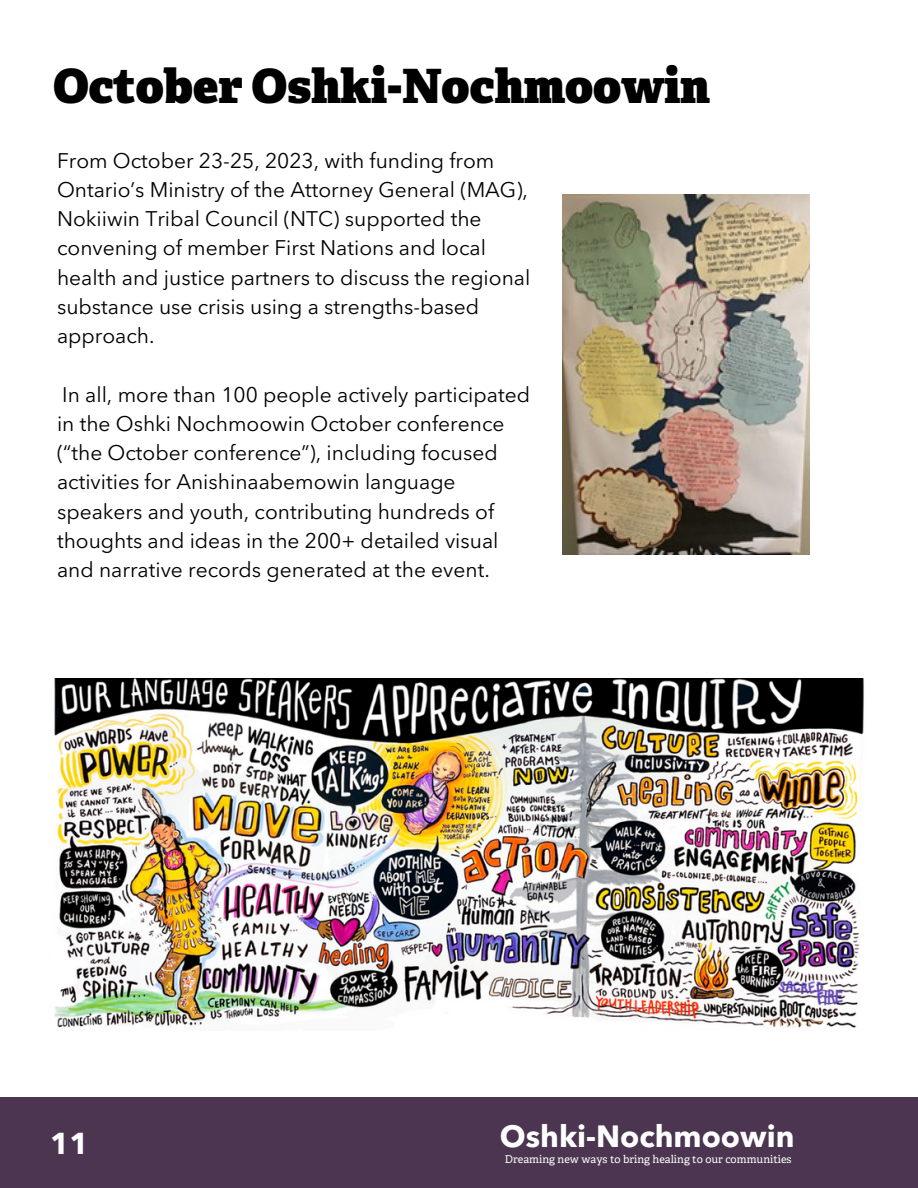
<style>
.page{position:relative;width:918px;height:1188px;background:#fff}
.page>*{position:absolute;margin:0;border:0;box-sizing:border-box;transform-origin:0 0}
.t1{font:800 47.25px "Adelle";color:#000}
.t2{font:700 30.45px "Avenir Next Cyr";color:#fff}
.t3{font:700 30px "Avenir Next Cyr";color:#fff}
.t4{font:21px/29.2px "Avenir Next Cyr";color:#000}
.t5{font:10.8px "Adelle";color:#fff}
</style>
<div class="page">
<img style="left:562px;top:194px;width:248px;height:360px">
<img style="left:54px;top:678px;width:810px;height:350px">
<div style="left:0;top:1097px;width:918px;height:91px;background:#4b3550"></div>
<h1 class="t1" style="left:53px;top:61px;width:658px">October Oshki-Nochmoowin</h1>
<p class="t4" style="left:57px;top:146px;width:475px">From October 23-25, 2023, with funding from Ontario’s Ministry of the Attorney General (MAG), Nokiiwin Tribal Council (NTC) supported the convening of member First Nations and local health and justice partners to discuss the regional substance use crisis using a strengths-based approach.</p>
<p class="t4" style="left:57px;top:380px;width:475px">In all, more than 100 people actively participated in the Oshki Nochmoowin October conference (“the October conference”), including focused activities for Anishinaabemowin language speakers and youth, contributing hundreds of thoughts and ideas in the 200+ detailed visual and narrative records generated at the event.</p>
<h3 class="t3" style="left:50px;top:1124px;width:40px">11</h3>
<h2 class="t2" style="left:500px;top:1118px;width:296px">Oshki-Nochmoowin</h2>
<p class="t5" style="left:505px;top:1153px;width:288px">Dreaming new ways to bring healing to our communities</p>
</div>
